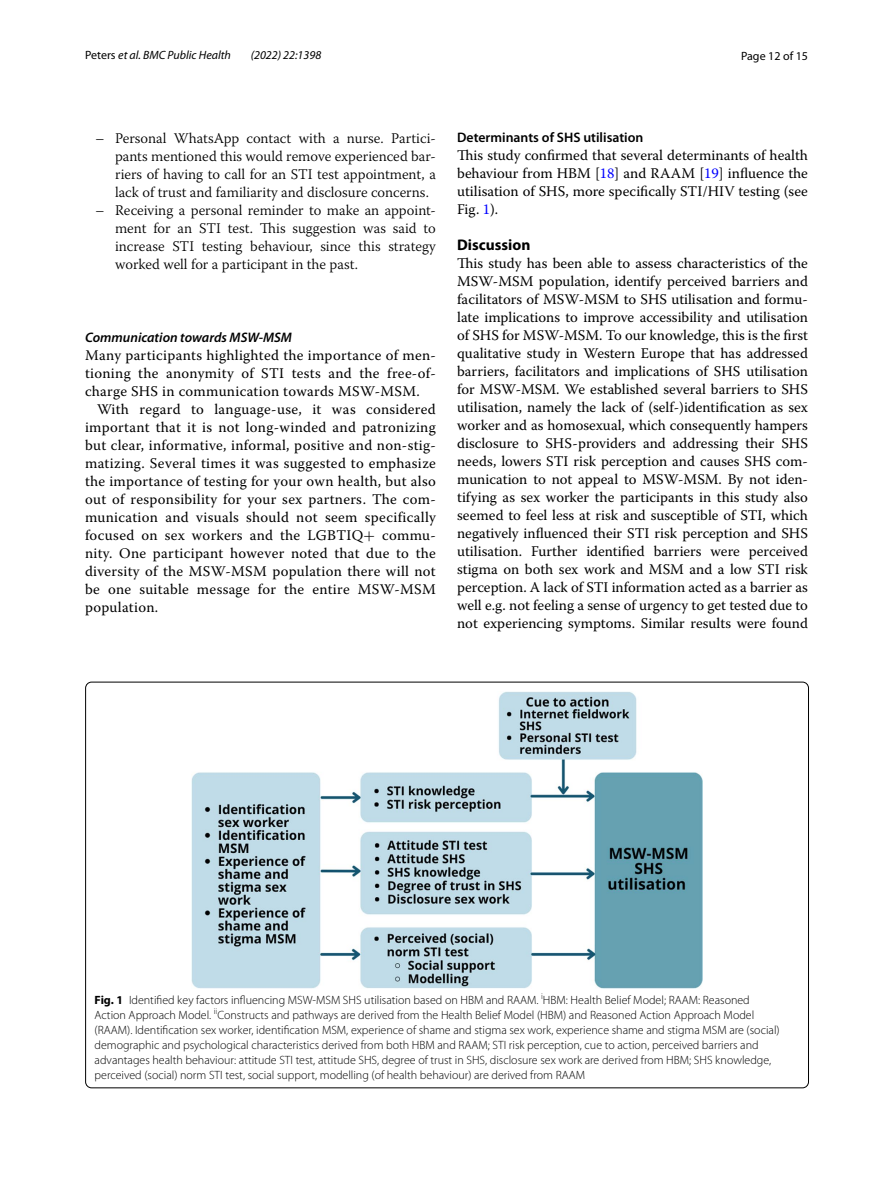
<style>
.page{position:relative;width:893px;height:1187px;background:#fff}
.page>*{position:absolute;margin:0;border:0;box-sizing:border-box;transform-origin:0 0}
.t1{font:700 15.45px "Myriad Pro";color:#000}
.t2{font:14.7px/18px "Warnock Pro";letter-spacing:.01em;color:#000;text-align:justify}
.t3{font:300 14.7px/18px "Warnock Pro";color:#000;text-align:justify}
.t4{font:600 13.8px "Myriad Pro";color:#000}
.t5{font:italic 600 13.8px "Myriad Pro";color:#000}
.t6{font:300 12px/15px "Myriad Pro";color:#000}
.t7{font:italic 12px "Myriad Pro";color:#000}
.t8{font:12px "Myriad Pro";color:#000}
.s1{font-style:normal}
.s2{font-family:"MTSY"}
.s3{color:#00f}
.s4{font-weight:700}
</style>
<div class="page">
<img style="left:192px;top:691px;width:510px;height:297px">
<p class="t7" style="left:85px;top:48px;width:147px"><span class="s1">Peters</span> et al. BMC Public Health</p>
<p class="t7" style="left:251px;top:48px;width:72px">(2022) 22:1398</p>
<p class="t8" style="left:741px;top:48px;width:68px">Page 12 of 15</p>
<p class="t3" style="left:115px;top:128px;width:322px;text-indent:-20px">– Personal WhatsApp contact with a nurse. Partici&shy;pants mentioned this would remove experienced bar&shy;riers of having to call for an STI test appointment, a lack of trust and familiarity and disclosure concerns.</p>
<p class="t3" style="left:115px;top:200px;width:322px;text-indent:-20px">– Receiving a personal reminder to make an appoint&shy;ment for an STI test. This suggestion was said to increase STI testing behaviour, since this strategy worked well for a participant in the past.</p>
<p class="t5" style="left:85px;top:329px;width:208px">Communication towards MSW‑MSM</p>
<p class="t2" style="left:85px;top:346px;width:352px">Many participants highlighted the importance of men&shy;tioning the anonymity of STI tests and the free-of&shy;charge SHS in communication towards MSW-MSM.</p>
<p class="t2" style="left:85px;top:400px;width:352px;text-indent:12px">With regard to language-use, it was considered important that it is not long-winded and patronizing but clear, informative, informal, positive and non-stig&shy;matizing. Several times it was suggested to emphasize the importance of testing for your own health, but also out of responsibility for your sex partners. The com&shy;munication and visuals should not seem specifically focused on sex workers and the LGBTIQ<span class="s2">+</span> commu&shy;nity. One participant however noted that due to the diversity of the MSW-MSM population there will not be one suitable message for the entire MSW-MSM population.</p>
<p class="t4" style="left:457px;top:129px;width:188px">Determinants of SHS utilisation</p>
<p class="t2" style="left:457px;top:146px;width:352px">This study confirmed that several determinants of health behaviour from HBM [<span class="s3">18</span>] and RAAM [<span class="s3">19</span>] influence the utilisation of SHS, more specifically STI/HIV testing (see Fig. <span class="s3">1</span>).</p>
<p class="t1" style="left:457px;top:235px;width:75px">Discussion</p>
<p class="t2" style="left:457px;top:254px;width:352px">This study has been able to assess characteristics of the MSW-MSM population, identify perceived barriers and facilitators of MSW-MSM to SHS utilisation and formu&shy;late implications to improve accessibility and utilisation of SHS for MSW-MSM. To our knowledge, this is the first qualitative study in Western Europe that has addressed barriers, facilitators and implications of SHS utilisation for MSW-MSM. We established several barriers to SHS utilisation, namely the lack of (self-)identification as sex worker and as homosexual, which consequently hampers disclosure to SHS-providers and addressing their SHS needs, lowers STI risk perception and causes SHS com&shy;munication to not appeal to MSW-MSM. By not iden&shy;tifying as sex worker the participants in this study also seemed to feel less at risk and susceptible of STI, which negatively influenced their STI risk perception and SHS utilisation. Further identified barriers were perceived stigma on both sex work and MSM and a low STI risk perception. A lack of STI information acted as a barrier as well e.g. not feeling a sense of urgency to get tested due to not experiencing symptoms. Similar results were found</p>
<p class="t6" style="left:95px;top:992px;width:687px"><span class="s4">Fig. 1</span> Identified key factors influencing MSW-MSM SHS utilisation based on HBM and RAAM. <sup>i</sup>HBM: Health Belief Model; RAAM: Reasoned Action Approach Model. <sup>ii</sup>Constructs and pathways are derived from the Health Belief Model (HBM) and Reasoned Action Approach Model (RAAM). Identification sex worker, identification MSM, experience of shame and stigma sex work, experience shame and stigma MSM are (social) demographic and psychological characteristics derived from both HBM and RAAM; STI risk perception, cue to action, perceived barriers and advantages health behaviour: attitude STI test, attitude SHS, degree of trust in SHS, disclosure sex work are derived from HBM; SHS knowledge, perceived (social) norm STI test, social support, modelling (of health behaviour) are derived from RAAM</p>
</div>
